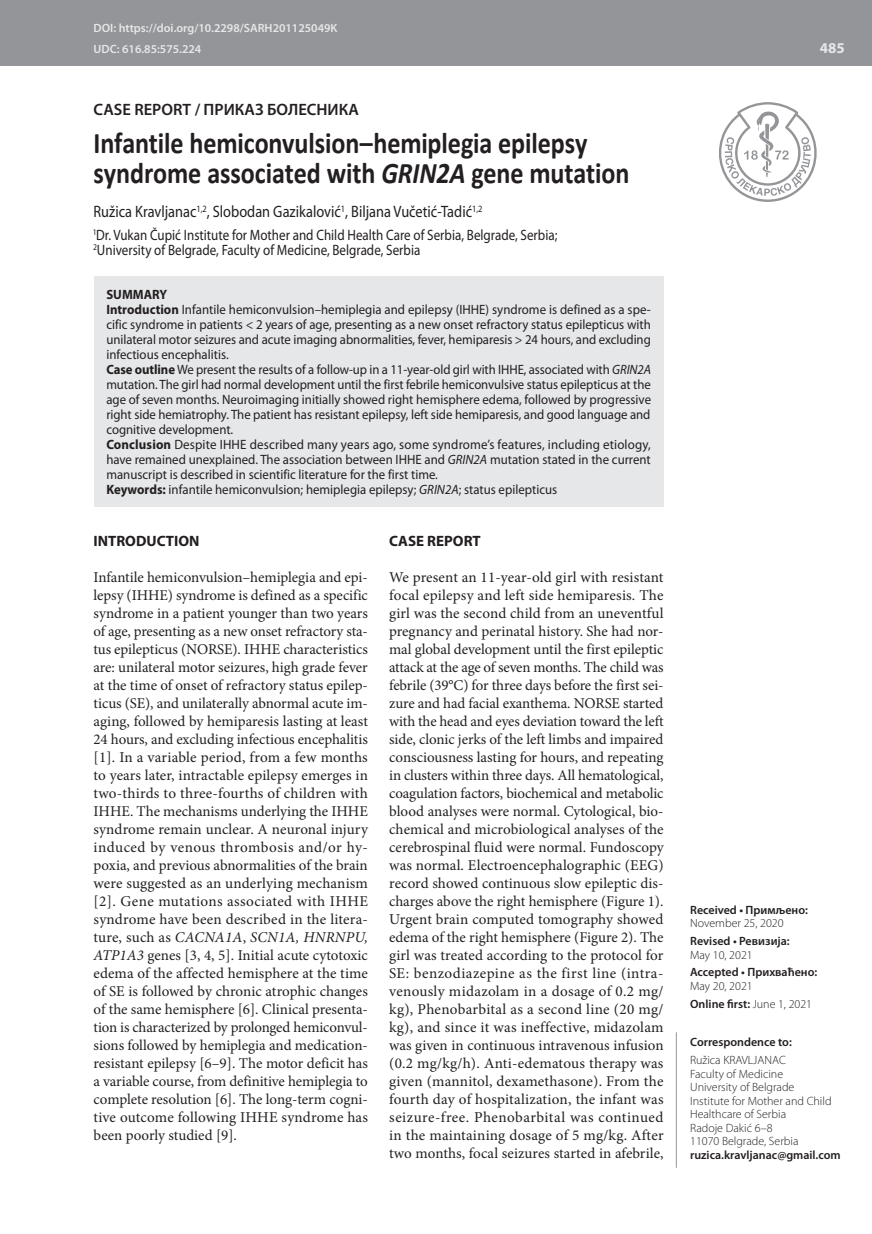
<style>
.page{position:relative;width:872px;height:1234px;background:#fff}
.page>*{position:absolute;margin:0;border:0;box-sizing:border-box;transform-origin:0 0}
.t1{font:700 30px/30px "Calibri";letter-spacing:-.005em;color:#231f20;scale:.87 1}
.t2{font:16.5px "Myriad Pro";color:#231f20;scale:.87 1}
.t3{font:600 16.5px "Myriad Pro";color:#231f20}
.t4{font:15px/18px "Minion Pro";letter-spacing:.005em;color:#231f20;text-align:justify}
.t5{font:15px/15.8px "Myriad Pro";color:#231f20;scale:.87 1}
.t6{font:700 15px "Myriad Pro";color:#231f20}
.t7{font:700 15px "Myriad Pro";color:#e6e7e9}
.t8{font:13.5px/15px "Myriad Pro";color:#231f20;scale:.95 1}
.t9{font:300 12px/13.5px "Myriad Pro";color:#231f20}
.t10{font:600 12px "Myriad Pro";color:#231f20}
.t11{font:600 12px/21.3px "Myriad Pro";color:#e6e7e9}
.s1{font-style:italic}
.s2{font-weight:700}
.s3{font-weight:600}
</style>
<div class="page">
<div style="left:0;top:0;width:872px;height:66px;background:#939598"></div>
<svg style="left:719px;top:102px;width:98px;height:100px"></svg>
<hr style="left:676px;top:1032px;width:1px;height:135px;background:#939598">
<div style="left:94px;top:276px;width:569px;height:230px;background:#e6e7e9"></div>
<p class="t11" style="left:94px;top:17px;width:245px">DOI: https://doi.org/10.2298/SARH201125049K<br>UDC: 616.85:575.224</p>
<p class="t3" style="left:94px;top:98px;width:267px">CASE REPORT / ПРИКАЗ БОЛЕСНИКА</p>
<h1 class="t1" style="left:94px;top:128px;width:617px">Infantile hemiconvulsion–hemiplegia epilepsy syndrome associated with <span class="s1">GRIN2A</span> gene mutation</h1>
<p class="t2" style="left:94px;top:202px;width:448px">Ružica Kravljanac<sup>1,2</sup>, Slobodan Gazikalović<sup>1</sup>, Biljana Vučetić-Tadić<sup>1,2</sup></p>
<p class="t5" style="left:94px;top:226px;width:534px"><sup>1</sup>Dr. Vukan Čupić Institute for Mother and Child Health Care of Serbia, Belgrade, Serbia;<br><sup>2</sup>University of Belgrade, Faculty of Medicine, Belgrade, Serbia</p>
<p class="t8" style="left:106px;top:286px;width:575px"><span class="s2">SUMMARY<br>Introduction</span> Infantile hemiconvulsion–hemiplegia and epilepsy (IHHE) syndrome is defined as a spe&shy;cific syndrome in patients &lt; 2 years of age, presenting as a new onset refractory status epilepticus with unilateral motor seizures and acute imaging abnormalities, fever, hemiparesis &gt; 24 hours, and excluding infectious encephalitis.<br><span class="s2">Case outline</span> We present the results of a follow-up in a 11-year-old girl with IHHE, associated with <span class="s1">GRIN2A </span>mutation. The girl had normal development until the first febrile hemiconvulsive status epilepticus at the age of seven months. Neuroimaging initially showed right hemisphere edema, followed by progressive right side hemiatrophy. The patient has resistant epilepsy, left side hemiparesis, and good language and cognitive development.<br><span class="s2">Conclusion</span> Despite IHHE described many years ago, some syndrome’s features, including etiology, have remained unexplained. The association between IHHE and <span class="s1">GRIN2A</span> mutation stated in the current manuscript is described in scientific literature for the first time.<br><span class="s2">Keywords:</span> infantile hemiconvulsion; hemiplegia epilepsy; <span class="s1">GRIN2A</span>; status epilepticus</p>
<p class="t6" style="left:94px;top:531px;width:107px">INTRODUCTION</p>
<p class="t4" style="left:94px;top:568px;width:276px">Infantile hemiconvulsion–hemiplegia and epi&shy;lepsy (IHHE) syndrome is defined as a specific syndrome in a patient younger than two years of age, presenting as a new onset refractory sta&shy;tus epilepticus (NORSE). IHHE characteristics are: unilateral motor seizures, high grade fever at the time of onset of refractory status epilep&shy;ticus (SE), and unilaterally abnormal acute im&shy;aging, followed by hemiparesis lasting at least 24 hours, and excluding infectious encephalitis [1]. In a variable period, from a few months to years later, intractable epilepsy emerges in two-thirds to three-fourths of children with IHHE. The mechanisms underlying the IHHE syndrome remain unclear. A neuronal injury induced by venous thrombosis and/or hy&shy;poxia, and previous abnormalities of the brain were suggested as an underlying mechanism [2]. Gene mutations associated with IHHE syndrome have been described in the litera&shy;ture, such as <span class="s1">CACNA1A</span>, <span class="s1">SCN1A, HNRNPU, ATP1A3</span> genes [3, 4, 5]. Initial acute cytotoxic edema of the affected hemisphere at the time of SE is followed by chronic atrophic changes of the same hemisphere [6]. Clinical presenta&shy;tion is characterized by prolonged hemiconvul&shy;sions followed by hemiplegia and medication&shy;resistant epilepsy [6–9]. The motor deficit has a variable course, from definitive hemiplegia to complete resolution [6]. The long-term cogni&shy;tive outcome following IHHE syndrome has been poorly studied [9].</p>
<p class="t6" style="left:389px;top:531px;width:93px">CASE REPORT</p>
<p class="t4" style="left:389px;top:568px;width:276px">We present an 11-year-old girl with resistant focal epilepsy and left side hemiparesis. The girl was the second child from an uneventful pregnancy and perinatal history. She had nor&shy;mal global development until the first epileptic attack at the age of seven months. The child was febrile (39°C) for three days before the first sei&shy;zure and had facial exanthema. NORSE started with the head and eyes deviation toward the left side, clonic jerks of the left limbs and impaired consciousness lasting for hours, and repeating in clusters within three days. All hematological, coagulation factors, biochemical and metabolic blood analyses were normal. Cytological, bio&shy;chemical and microbiological analyses of the cerebrospinal fluid were normal. Fundoscopy was normal. Electroencephalographic (EEG) record showed continuous slow epileptic dis&shy;charges above the right hemisphere (Figure 1).<br>Urgent brain computed tomography showed edema of the right hemisphere (Figure 2). The girl was treated according to the protocol for SE: benzodiazepine as the first line (intra&shy;venously midazolam in a dosage of 0.2 mg/ kg), Phenobarbital as a second line (20 mg/ kg), and since it was ineffective, midazolam was given in continuous intravenous infusion (0.2 mg/kg/h). Anti-edematous therapy was given (mannitol, dexamethasone). From the fourth day of hospitalization, the infant was seizure-free. Phenobarbital was continued in the maintaining dosage of 5 mg/kg. After two months, focal seizures started in afebrile,</p>
<p class="t7" style="left:820px;top:38px;width:26px">485</p>
<p class="t10" style="left:690px;top:901px;width:119px">Received • Примљено:</p>
<p class="t9" style="left:690px;top:916px;width:95px">November 25, 2020</p>
<p class="t10" style="left:690px;top:933px;width:101px">Revised • Ревизија:</p>
<p class="t9" style="left:690px;top:947px;width:64px">May 10, 2021</p>
<p class="t10" style="left:690px;top:964px;width:129px">Accepted • Прихваћено:</p>
<p class="t9" style="left:690px;top:976px;width:123px;line-height:17.7px">May 20, 2021<br><span class="s3">Online first:</span> June 1, 2021</p>
<p class="t10" style="left:690px;top:1034px;width:103px">Correspondence to:</p>
<p class="t9" style="left:690px;top:1053px;width:143px">Ružica KRAVLJANAC<br>Faculty of Medicine<br>University of Belgrade<br>Institute for Mother and Child<br>Healthcare of Serbia<br>Radoje Dakić 6–8<br>11070 Belgrade, Serbia</p>
<p class="t10" style="left:690px;top:1146px;width:152px">ruzica.kravljanac@gmail.com</p>
</div>
